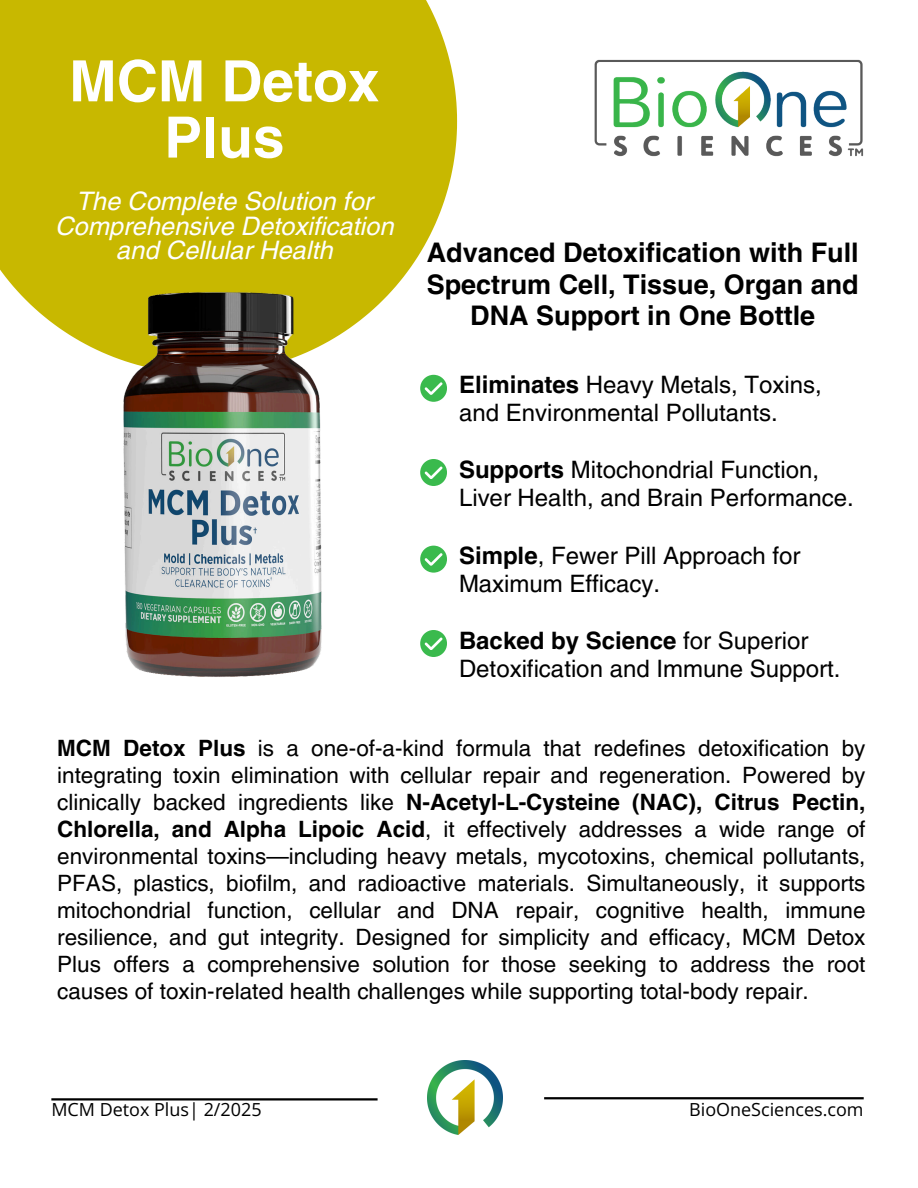
<style>
.page{position:relative;width:918px;height:1188px;background:#fff}
.page>*{position:absolute;margin:0;border:0;box-sizing:border-box;transform-origin:0 0}
.t1{font:700 57px/56.2px "Helvetica LT Pro";color:#fff;text-align:center}
.t2{font:700 27px/31.5px "Helvetica LT Pro";color:#000;text-align:center}
.t3{font:italic 25.5px/24.8px "Helvetica LT Pro";color:#fff;text-align:center}
.t4{font:24px/28.2px "Helvetica LT Pro";color:#000}
.t5{font:22.5px/27px "Helvetica LT Pro";color:#000;text-align:justify}
.t6{font:18px "Open Sans";color:#000}
.s1{font-weight:700}
</style>
<div class="page">
<svg style="left:0;top:0;width:457px;height:359px;background:#cdbf1b"></svg>
<img style="left:119px;top:284px;width:211px;height:393px">
<svg style="left:420px;top:375px;width:27px;height:27px"></svg>
<svg style="left:420px;top:459px;width:27px;height:27px"></svg>
<svg style="left:420px;top:546px;width:27px;height:27px"></svg>
<svg style="left:420px;top:630px;width:27px;height:27px"></svg>
<img style="left:594px;top:59px;width:270px;height:98px">
<img style="left:428px;top:1060px;width:74px;height:75px">
<hr style="left:51px;top:1098px;width:327px;height:3px;background:#000">
<hr style="left:544px;top:1097px;width:320px;height:2px;background:#000">
<h4 class="t1" style="left:69px;top:59px;width:312px">MCM Detox<br>Plus</h4>
<h4 class="t3" style="left:55px;top:191px;width:340px">The Complete Solution for<br>Comprehensive Detoxification and Cellular Health</h4>
<h3 class="t2" style="left:427px;top:240px;width:434px">Advanced Detoxification with Full<br>Spectrum Cell, Tissue, Organ and<br>DNA Support in One Bottle</h3>
<h1 class="t4" style="left:459px;top:373px;width:364px"><span class="s1">Eliminates</span> Heavy Metals, Toxins, and Environmental Pollutants.</h1>
<p class="t4" style="left:459px;top:458px;width:396px"><span class="s1">Supports</span> Mitochondrial Function,<br>Liver Health, and Brain Performance.</p>
<h2 class="t4" style="left:459px;top:543px;width:343px"><span class="s1">Simple</span>, Fewer Pill Approach for<br>Maximum Efficacy.</h2>
<p class="t4" style="left:459px;top:629px;width:383px"><span class="s1">Backed by Science</span> for Superior<br>Detoxification and Immune Support.</p>
<p class="t5" style="left:57px;top:736px;width:810px"><span class="s1">MCM Detox Plus</span> is a one-of-a-kind formula that redefines detoxification by integrating toxin elimination with cellular repair and regeneration. Powered by clinically backed ingredients like <span class="s1">N-Acetyl-L-Cysteine (NAC), Citrus Pectin, Chlorella, and Alpha Lipoic Acid</span>, it effectively addresses a wide range of environmental toxins—including heavy metals, mycotoxins, chemical pollutants, PFAS, plastics, biofilm, and radioactive materials. Simultaneously, it supports mitochondrial function, cellular and DNA repair, cognitive health, immune resilience, and gut integrity. Designed for simplicity and efficacy, MCM Detox Plus offers a comprehensive solution for those seeking to address the root causes of toxin-related health challenges while supporting total-body repair.</p>
<p class="t6" style="left:51px;top:1097px;width:212px">MCM Detox Plus| 2/2025</p>
<p class="t6" style="left:689px;top:1097px;width:176px">BioOneSciences.com</p>
</div>
